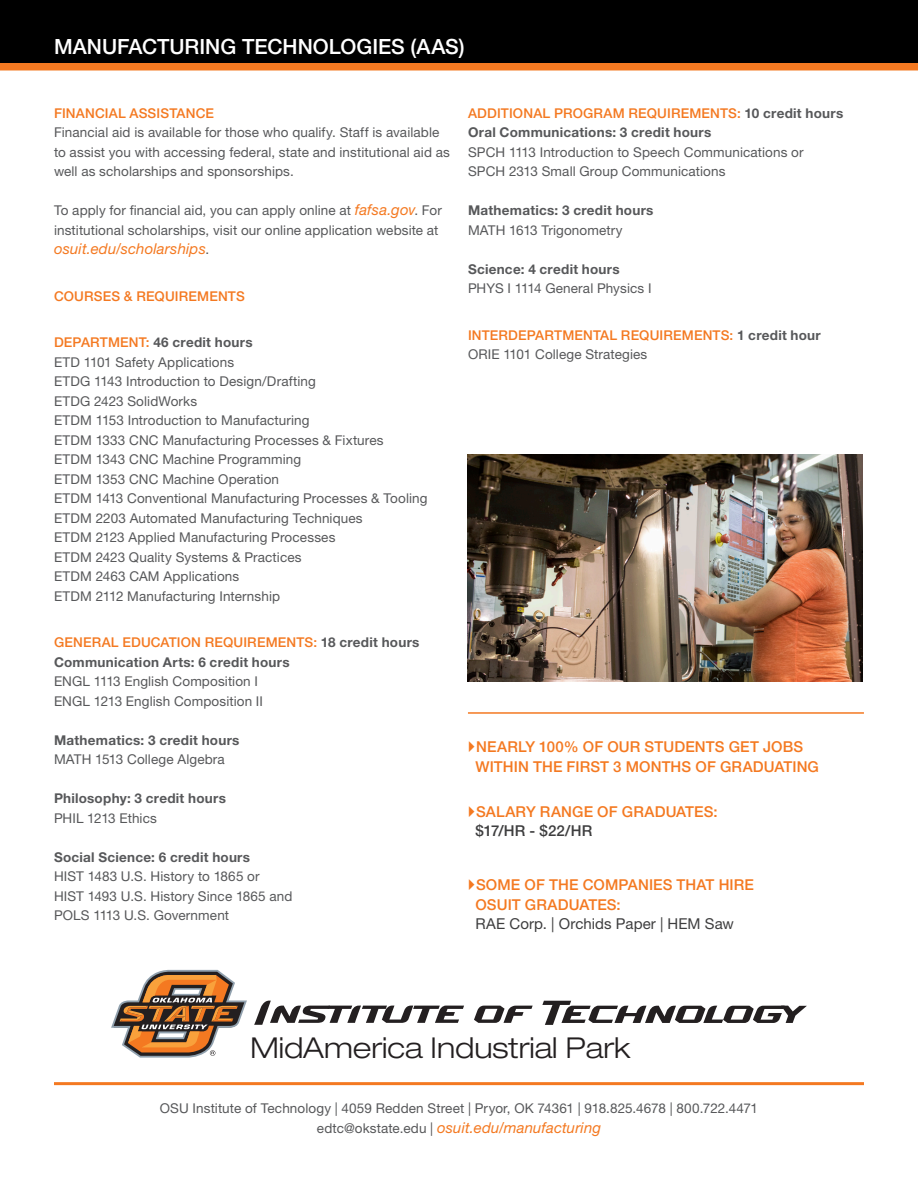
<style>
.page{position:relative;width:918px;height:1188px;background:#fff}
.page>*{position:absolute;margin:0;border:0;box-sizing:border-box;transform-origin:0 0}
.t1{font:300 expanded 28.8px "Helvetica Neue LT Std";color:#231f20}
.t2{font:500 21px "Helvetica Neue LT Std";color:#fff}
.Body_Copy{font:500 15px/19.5px "Helvetica Neue LT Std";letter-spacing:.005em;color:#f47921}
.Body_Copy-2{font:italic 15px "Helvetica Neue LT Std";letter-spacing:.01em;color:#f47921}
.Body_Copy-3{font:500 15px "Helvetica Neue LT Std";letter-spacing:.005em;color:#3e3e3f}
.Body_Copy-4{font:13.5px/19.5px "Helvetica Neue LT Std";letter-spacing:.01em;color:#57585a}
.Body_Copy-5{font:700 13.5px "Helvetica Neue LT Std";letter-spacing:.02em;color:#57585a}
.Body_Copy-6{font:500 13.5px "Helvetica Neue LT Std";letter-spacing:.01em;color:#f47921}
.s1{font-style:italic;font-size:15px;color:#f47921}
.s2{font-style:normal;font-size:13.5px;color:#57585a}
.s3{font-weight:500;color:#f47921}
.s4{font-weight:700;color:#57585a}
.s5{font-weight:400;color:#3e3e3f}
</style>
<div class="page">
<div style="left:0;top:0;width:918px;height:65px;background:#000"></div>
<div style="left:0;top:63px;width:918px;height:7px;background:#f47921"></div>
<hr style="left:54px;top:1082px;width:810px;height:3px;background:#f47921">
<svg style="left:254px;top:1001px;width:210px;height:24px"></svg>
<svg style="left:474px;top:1006px;width:59px;height:17px"></svg>
<svg style="left:542px;top:1001px;width:265px;height:24px"></svg>
<svg style="left:111px;top:970px;width:136px;height:88px"></svg>
<hr style="left:468px;top:712px;width:396px;height:2px;background:#f47921">
<img style="left:468px;top:455px;width:395px;height:227px">
<p class="t2" style="left:54px;top:34px;width:412px">MANUFACTURING TECHNOLOGIES (AAS)</p>
<p class="Body_Copy-6" style="left:54px;top:105px;width:162px">FINANCIAL ASSISTANCE</p>
<p class="Body_Copy-4" style="left:54px;top:122px;width:397px">Financial aid is available for those who qualify. Staff is available to assist you with accessing federal, state and institutional aid as well as scholarships and sponsorships.</p>
<p class="Body_Copy-4" style="left:54px;top:200px;width:389px">To apply for financial aid, you can apply online at <span class="s1">fafsa.gov</span>. For institutional scholarships, visit our online application website at</p>
<p class="Body_Copy-2" style="left:54px;top:240px;width:157px">osuit.edu/scholarships<span class="s2">.</span></p>
<p class="Body_Copy-6" style="left:54px;top:288px;width:192px">COURSES &amp; REQUIREMENTS</p>
<p class="Body_Copy-5" style="left:54px;top:334px;width:200px"><span class="s3">DEPARTMENT:</span> 46 credit hours</p>
<p class="Body_Copy-4" style="left:54px;top:352px;width:182px">ETD 1101 Safety Applications</p>
<p class="Body_Copy-4" style="left:54px;top:371px;width:263px">ETDG 1143 Introduction to Design/Drafting</p>
<p class="Body_Copy-4" style="left:54px;top:391px;width:145px">ETDG 2423 SolidWorks</p>
<p class="Body_Copy-4" style="left:54px;top:410px;width:257px">ETDM 1153 Introduction to Manufacturing</p>
<p class="Body_Copy-4" style="left:54px;top:430px;width:331px">ETDM 1333 CNC Manufacturing Processes &amp; Fixtures</p>
<p class="Body_Copy-4" style="left:54px;top:449px;width:249px">ETDM 1343 CNC Machine Programming</p>
<p class="Body_Copy-4" style="left:54px;top:469px;width:227px">ETDM 1353 CNC Machine Operation</p>
<p class="Body_Copy-4" style="left:54px;top:488px;width:375px">ETDM 1413 Conventional Manufacturing Processes &amp; Tooling</p>
<p class="Body_Copy-4" style="left:54px;top:508px;width:310px">ETDM 2203 Automated Manufacturing Techniques</p>
<p class="Body_Copy-4" style="left:54px;top:527px;width:283px">ETDM 2123 Applied Manufacturing Processes</p>
<p class="Body_Copy-4" style="left:54px;top:547px;width:249px">ETDM 2423 Quality Systems &amp; Practices</p>
<p class="Body_Copy-4" style="left:54px;top:566px;width:187px">ETDM 2463 CAM Applications</p>
<p class="Body_Copy-4" style="left:54px;top:586px;width:228px">ETDM 2112 Manufacturing Internship</p>
<p class="Body_Copy-6" style="left:54px;top:634px;width:367px">GENERAL EDUCATION REQUIREMENTS: <span class="s4">18 credit hours</span></p>
<p class="Body_Copy-5" style="left:54px;top:653px;width:237px">Communication Arts: 6 credit hours</p>
<p class="Body_Copy-4" style="left:54px;top:671px;width:206px">ENGL 1113 English Composition I</p>
<p class="Body_Copy-4" style="left:54px;top:691px;width:211px">ENGL 1213 English Composition II</p>
<p class="Body_Copy-5" style="left:54px;top:731px;width:187px">Mathematics: 3 credit hours</p>
<p class="Body_Copy-4" style="left:54px;top:749px;width:172px">MATH 1513 College Algebra</p>
<p class="Body_Copy-5" style="left:54px;top:790px;width:173px">Philosophy: 3 credit hours</p>
<p class="Body_Copy-4" style="left:54px;top:808px;width:104px">PHIL 1213 Ethics</p>
<p class="Body_Copy-5" style="left:54px;top:848px;width:198px">Social Science: 6 credit hours</p>
<p class="Body_Copy-4" style="left:54px;top:866px;width:207px">HIST 1483 U.S. History to 1865 or</p>
<p class="Body_Copy-4" style="left:54px;top:886px;width:240px">HIST 1493 U.S. History Since 1865 and</p>
<p class="Body_Copy-4" style="left:54px;top:905px;width:177px">POLS 1113 U.S. Government</p>
<p class="Body_Copy-6" style="left:468px;top:105px;width:377px">ADDITIONAL PROGRAM REQUIREMENTS: <span class="s4">10 credit hours</span></p>
<p class="Body_Copy-5" style="left:468px;top:124px;width:245px">Oral Communications: 3 credit hours</p>
<p class="Body_Copy-4" style="left:468px;top:142px;width:337px">SPCH 1113 Introduction to Speech Communications or</p>
<p class="Body_Copy-4" style="left:468px;top:161px;width:259px">SPCH 2313 Small Group Communications</p>
<p class="Body_Copy-5" style="left:468px;top:202px;width:187px">Mathematics: 3 credit hours</p>
<p class="Body_Copy-4" style="left:468px;top:220px;width:156px">MATH 1613 Trigonometry</p>
<p class="Body_Copy-5" style="left:468px;top:260px;width:153px">Science: 4 credit hours</p>
<p class="Body_Copy-4" style="left:468px;top:278px;width:185px">PHYS I 1114 General Physics I</p>
<p class="Body_Copy-6" style="left:468px;top:327px;width:354px">INTERDEPARTMENTAL REQUIREMENTS: <span class="s4">1 credit hour</span></p>
<p class="Body_Copy-4" style="left:468px;top:344px;width:181px">ORIE 1101 College Strategies</p>
<p class="Body_Copy" style="left:475px;top:737px;width:345px">NEARLY 100% OF OUR STUDENTS GET JOBS<br>WITHIN THE FIRST 3 MONTHS OF GRADUATING</p>
<p class="Body_Copy" style="left:476px;top:801px;width:243px">SALARY RANGE OF GRADUATES:</p>
<p class="Body_Copy-3" style="left:475px;top:822px;width:118px">$17/HR - $22/HR</p>
<p class="Body_Copy" style="left:475px;top:875px;width:280px">SOME OF THE COMPANIES THAT HIRE<br>OSUIT GRADUATES:<br><span class="s5">RAE Corp. | Orchids Paper | HEM Saw</span></p>
<p class="t1" style="left:250px;top:1031px;width:382px">MidAmerica Industrial Park</p>
<p class="Body_Copy-4" style="left:160px;top:1099px;width:600px">OSU Institute of Technology | 4059 Redden Street | Pryor, OK 74361 | 918.825.4678 | 800.722.4471</p>
<p class="Body_Copy-2" style="left:317px;top:1119px;width:286px"><span class="s2">edtc@okstate.edu |</span> osuit.edu/manufacturing</p>
</div>
